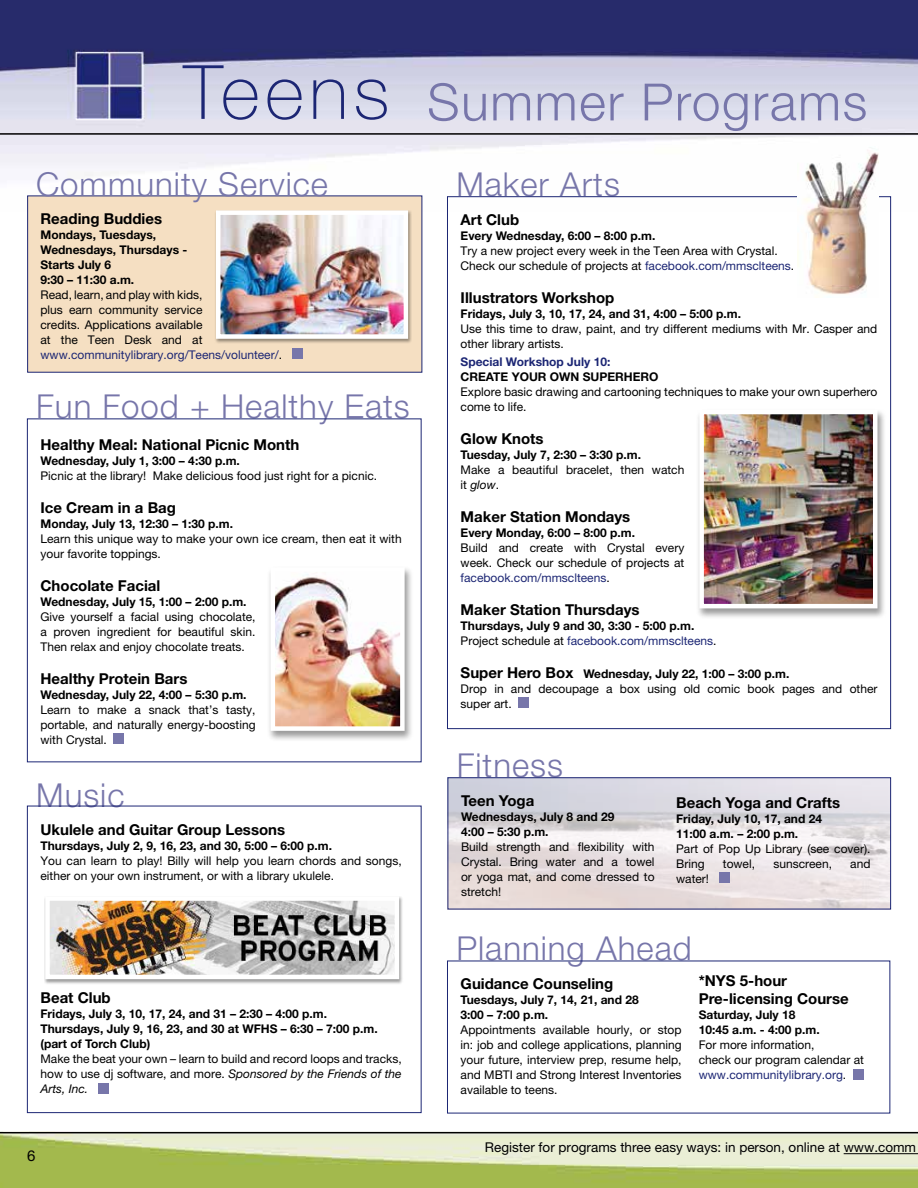
<style>
.page{position:relative;width:918px;height:1188px;background:#fff}
.page>*{position:absolute;margin:0;border:0;box-sizing:border-box;transform-origin:0 0}
.t1{font:100 75px "Helvetica Neue";letter-spacing:.07em;color:#1c2674}
.t2{font:300 51.45px "Helvetica Neue";letter-spacing:.03em;color:#7776aa}
.t3{font:300 33px "Helvetica Neue";letter-spacing:.03em;color:#7776aa}
.t4{font:700 15px/18px "Helvetica Neue";color:#000}
.t5{font:15px "Helvetica Neue";color:#000}
.t6{font:13.5px "Helvetica Neue";color:#000}
.t7{font:12px/15px "Helvetica Neue";color:#000}
.t8{font:700 12px/15px "Helvetica Neue";color:#000}
.t9{font:700 12px "Helvetica Neue";color:#1c2674}
.s1{color:#1c2674}
.s2{font-style:italic}
.s3{font-weight:400}
.s4{font-weight:400;color:#1c2674}
.s5{font-weight:700;font-size:15px}
.s6{font-weight:700}
</style>
<div class="page">
<img style="left:0;top:1133px;width:918px;height:55px">
<img style="left:0;top:0;width:918px;height:211px">
<hr style="left:0;top:1132px;width:918px;height:1px;background:#000">
<hr style="left:0;top:133px;width:918px;height:2px;background:#000">
<hr style="left:844px;top:1153px;width:74px;height:1px;background:#000">
<img style="left:447px;top:778px;width:444px;height:132px">
<div style="left:696px;top:408px;width:190px;height:211px;background:#000;opacity:.4"></div>
<img style="left:704px;top:415px;width:169px;height:188px">
<div style="left:699px;top:410px;width:179px;height:198px;border:4px solid #fff"></div>
<div style="left:44px;top:896px;width:359px;height:88px;background:#000;opacity:.4"></div>
<img style="left:50px;top:901px;width:344px;height:73px">
<div style="left:45px;top:896px;width:354px;height:83px;border:4px solid #fff"></div>
<div style="left:448px;top:777px;width:443px;height:132px;border:1px solid #1c2674"></div>
<div style="left:27px;top:806px;width:395px;height:307px;border:1px solid #1c2674"></div>
<div style="left:98px;top:1083px;width:10px;height:10px;background:#7776aa"></div>
<div style="left:114px;top:734px;width:10px;height:10px;background:#7776aa"></div>
<div style="left:518px;top:697px;width:11px;height:11px;background:#7776aa"></div>
<div style="left:27px;top:196px;width:395px;height:177px;background:#f5dfc2"></div>
<div style="left:292px;top:348px;width:10px;height:11px;background:#7776aa"></div>
<div style="left:215px;top:210px;width:197px;height:134px;background:#000;opacity:.4"></div>
<img style="left:221px;top:215px;width:182px;height:119px">
<div style="left:216px;top:210px;width:192px;height:129px;border:4px solid #fff"></div>
<div style="left:719px;top:873px;width:10px;height:10px;background:#7776aa"></div>
<div style="left:853px;top:1069px;width:10px;height:10px;background:#7776aa"></div>
<div style="left:267px;top:566px;width:146px;height:175px;background:#000;opacity:.4"></div>
<img style="left:276px;top:572px;width:124px;height:154px">
<div style="left:271px;top:567px;width:134px;height:164px;border:4px solid #fff"></div>
<img style="left:797px;top:147px;width:82px;height:147px">
<h1 class="t1" style="left:184px;top:49px;width:207px">Teens</h1>
<h3 class="t3" style="left:36px;top:164px;width:294px">Community Service</h3>
<p class="t4" style="left:40px;top:209px;width:123px">Reading Buddies</p>
<p class="t8" style="left:40px;top:227px;width:148px">Mondays, Tuesdays,<br>Wednesdays, Thursdays -<br>Starts July 6<br>9:30 – 11:30 a.m.</p>
<p class="t7" style="left:40px;top:287px;width:243px">Read, learn, and play with kids,<br>plus earn community service<br>credits. Applications available<br>at the Teen Desk and at <span class="s1">www.communitylibrary.org/Teens/volunteer/</span>.</p>
<h3 class="t3" style="left:36px;top:386px;width:375px">Fun Food + Healthy Eats</h3>
<p class="t4" style="left:40px;top:435px;width:260px">Healthy Meal: National Picnic Month</p>
<p class="t8" style="left:40px;top:453px;width:201px">Wednesday, July 1, 3:00 – 4:30 p.m.</p>
<p class="t7" style="left:40px;top:468px;width:338px">Picnic at the library! Make delicious food just right for a picnic.</p>
<p class="t4" style="left:40px;top:498px;width:137px">Ice Cream in a Bag</p>
<p class="t8" style="left:40px;top:516px;width:194px">Monday, July 13, 12:30 – 1:30 p.m.</p>
<p class="t7" style="left:40px;top:531px;width:363px">Learn this unique way to make your own ice cream, then eat it with your favorite toppings.</p>
<p class="t4" style="left:40px;top:576px;width:121px">Chocolate Facial</p>
<p class="t8" style="left:40px;top:594px;width:208px">Wednesday, July 15, 1:00 – 2:00 p.m.</p>
<p class="t7" style="left:40px;top:609px;width:217px;text-align:justify">Give yourself a facial using chocolate, a proven ingredient for beautiful skin.<br>Then relax and enjoy chocolate treats.</p>
<p class="t4" style="left:40px;top:669px;width:148px">Healthy Protein Bars</p>
<p class="t8" style="left:40px;top:687px;width:208px">Wednesday, July 22, 4:00 – 5:30 p.m.</p>
<p class="t7" style="left:40px;top:702px;width:217px;text-align:justify">Learn to make a snack that’s tasty, portable, and naturally energy-boosting with Crystal.</p>
<h3 class="t3" style="left:36px;top:775px;width:90px">Music</h3>
<p class="t4" style="left:40px;top:821px;width:246px">Ukulele and Guitar Group Lessons</p>
<p class="t8" style="left:40px;top:838px;width:293px">Thursdays, July 2, 9, 16, 23, and 30, 5:00 – 6:00 p.m.</p>
<p class="t7" style="left:40px;top:853px;width:363px">You can learn to play! Billy will help you learn chords and songs, either on your own instrument, or with a library ukulele.</p>
<p class="t4" style="left:40px;top:989px;width:72px">Beat Club</p>
<p class="t8" style="left:40px;top:1006px;width:339px">Fridays, July 3, 10, 17, 24, and 31 – 2:30 – 4:00 p.m.<br>Thursdays, July 9, 16, 23, and 30 at WFHS – 6:30 – 7:00 p.m. (part of Torch Club)</p>
<p class="t7" style="left:40px;top:1051px;width:363px;text-align:justify">Make the beat your own – learn to build and record loops and tracks, how to use dj software, and more. <span class="s2">Sponsored by the Friends of the Arts, Inc.</span></p>
<p class="t5" style="left:27px;top:1147px;width:10px">6</p>
<h2 class="t2" style="left:427px;top:71px;width:442px">Summer Programs</h2>
<h3 class="t3" style="left:456px;top:164px;width:165px">Maker Arts</h3>
<p class="t4" style="left:461px;top:210px;width:60px">Art Club</p>
<p class="t8" style="left:461px;top:228px;width:196px">Every Wednesday, 6:00 – 8:00 p.m.</p>
<p class="t7" style="left:461px;top:243px;width:335px">Try a new project every week in the Teen Area with Crystal.<br>Check our schedule of projects at <span class="s1">facebook.com/mmsclteens</span>.</p>
<p class="t4" style="left:461px;top:288px;width:155px">Illustrators Workshop</p>
<p class="t8" style="left:461px;top:306px;width:282px">Fridays, July 3, 10, 17, 24, and 31, 4:00 – 5:00 p.m.</p>
<p class="t7" style="left:461px;top:321px;width:418px">Use this time to draw, paint, and try different mediums with Mr. Casper and other library artists.</p>
<p class="t9" style="left:461px;top:354px;width:151px">Special Workshop July 10:</p>
<p class="t8" style="left:461px;top:369px;width:200px">CREATE YOUR OWN SUPERHERO</p>
<p class="t7" style="left:461px;top:384px;width:418px">Explore basic drawing and cartooning techniques to make your own superhero come to life.</p>
<p class="t4" style="left:461px;top:429px;width:85px">Glow Knots</p>
<p class="t8" style="left:461px;top:447px;width:182px">Tuesday, July 7, 2:30 – 3:30 p.m.</p>
<p class="t7" style="left:461px;top:462px;width:225px">Make a beautiful bracelet, then watch it <span class="s2">glow</span>.</p>
<p class="t4" style="left:461px;top:507px;width:171px">Maker Station Mondays</p>
<p class="t8" style="left:461px;top:525px;width:176px">Every Monday, 6:00 – 8:00 p.m.</p>
<p class="t7" style="left:461px;top:540px;width:225px;text-align:justify">Build and create with Crystal every week. Check our schedule of projects at <span class="s1">facebook.com/mmsclteens</span>.</p>
<p class="t4" style="left:461px;top:600px;width:180px">Maker Station Thursdays</p>
<p class="t8" style="left:461px;top:618px;width:257px">Thursdays, July 9 and 30, 3:30 - 5:00 p.m.<br><span class="s3">Project schedule at</span> <span class="s4">facebook.com/mmsclteens</span><span class="s3">.</span></p>
<p class="t7" style="left:461px;top:666px;width:418px"><span class="s5">Super Hero Box</span> <span class="s6">Wednesday, July 22, 1:00 – 3:00 p.m.<br></span>Drop in and decoupage a box using old comic book pages and other super art.</p>
<h3 class="t3" style="left:457px;top:745px;width:108px">Fitness</h3>
<p class="t4" style="left:461px;top:791px;width:75px">Teen Yoga</p>
<p class="t8" style="left:461px;top:809px;width:155px">Wednesdays, July 8 and 29<br>4:00 – 5:30 p.m.</p>
<p class="t7" style="left:461px;top:839px;width:195px;text-align:justify">Build strength and flexibility with Crystal. Bring water and a towel or yoga mat, and come dressed to stretch!</p>
<p class="t4" style="left:676px;top:793px;width:165px">Beach Yoga and Crafts</p>
<p class="t8" style="left:676px;top:811px;width:147px">Friday, July 10, 17, and 24<br>11:00 a.m. – 2:00 p.m.</p>
<p class="t7" style="left:676px;top:841px;width:196px">Part of Pop Up Library (see cover).<br>Bring</p>
<p class="t7" style="left:723px;top:856px;width:34px">towel,</p>
<p class="t7" style="left:773px;top:856px;width:60px">sunscreen,</p>
<p class="t7" style="left:850px;top:856px;width:22px">and</p>
<p class="t7" style="left:676px;top:871px;width:34px">water!</p>
<h3 class="t3" style="left:456px;top:928px;width:237px">Planning Ahead</h3>
<p class="t4" style="left:461px;top:974px;width:154px">Guidance Counseling</p>
<p class="t8" style="left:461px;top:992px;width:180px">Tuesdays, July 7, 14, 21, and 28<br>3:00 – 7:00 p.m.</p>
<p class="t7" style="left:461px;top:1022px;width:223px;text-align:justify">Appointments available hourly, or stop in: job and college applications, planning your future, interview prep, resume help, and MBTI and Strong Interest Inventories available to teens.</p>
<p class="t4" style="left:699px;top:972px;width:151px">*NYS 5-hour<br>Pre-licensing Course</p>
<p class="t8" style="left:699px;top:1007px;width:122px">Saturday, July 18<br>10:45 a.m. - 4:00 p.m.</p>
<p class="t7" style="left:699px;top:1038px;width:167px">For more information,<br>check our program calendar at <span class="s1">www.communitylibrary.org</span>.</p>
<p class="t6" style="left:485px;top:1139px;width:433px">Register for programs three easy ways: in person, online at www.comm</p>
</div>
